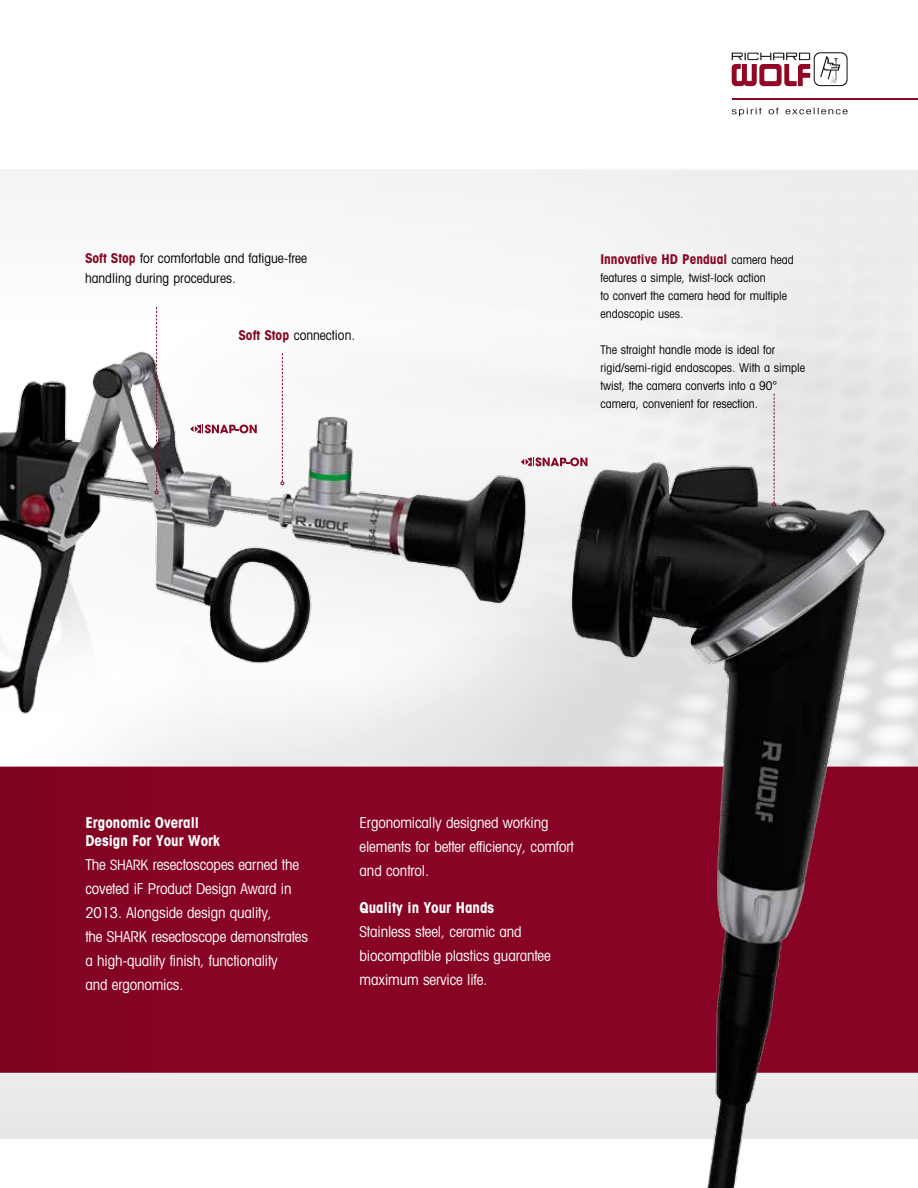
<style>
.page{position:relative;width:918px;height:1188px;background:#fff}
.page>*{position:absolute;margin:0;border:0;box-sizing:border-box;transform-origin:0 0}
.t1{font:condensed 15px/24px "Avant Garde";letter-spacing:-.01em;color:#fff}
.t2{font:700 condensed 15px/18px "Avant Garde";color:#fff}
.t3{font:condensed 13.5px/19.5px "Avant Garde";color:#000}
.t4{font:700 condensed 13.5px "Avant Garde";color:#870925}
.t5{font:condensed 12px/18px "Avant Garde";color:#000}
.s1{font-weight:700;color:#870925}
.s2{font-weight:400;font-size:12px;color:#000}
.s3{font-size:14.25px}
</style>
<div class="page">
<div style="left:0;top:170px;width:918px;height:197px;background:#f4f4f4"></div>
<div style="left:0;top:226px;width:105px;height:513px;background:#f8f8f9"></div>
<img style="left:0;top:257px;width:918px;height:931px">
<svg style="left:155px;top:307px;width:3px;height:187px"></svg>
<svg style="left:281px;top:353px;width:3px;height:132px"></svg>
<svg style="left:772px;top:394px;width:4px;height:113px"></svg>
<svg style="left:521px;top:457px;width:66px;height:9px"></svg>
<svg style="left:190px;top:425px;width:67px;height:8px"></svg>
<svg style="left:732px;top:108px;width:116px;height:8px"></svg>
<svg style="left:732px;top:52px;width:116px;height:34px"></svg>
<hr style="left:732px;top:98px;width:186px;height:1px;background:#910624">
<p class="t3" style="left:85px;top:248px;width:224px"><span class="s1">Soft Stop</span> for comfortable and fatigue-free handling during procedures.</p>
<p class="t3" style="left:238px;top:325px;width:118px"><span class="s1">Soft Stop</span> connection.</p>
<p class="t4" style="left:600px;top:251px;width:195px">Innovative HD Pendual <span class="s2">camera head</span></p>
<p class="t5" style="left:600px;top:269px;width:188px">features a simple, twist-lock action<br>to convert the camera head for multiple endoscopic uses.</p>
<p class="t5" style="left:600px;top:341px;width:206px">The straight handle mode is ideal for rigid/semi-rigid endoscopes. With a simple twist, the camera converts into a 90° camera, convenient for resection.</p>
<p class="t2" style="left:85px;top:813px;width:136px">Ergonomic Overall<br>Design For Your Work</p>
<p class="t1" style="left:85px;top:852px;width:224px">The <span class="s3">SHARK</span> resectoscopes earned the coveted iF Product Design Award in<br>2013. Alongside design quality,<br>the SHARK resectoscope demonstrates a high-quality finish, functionality<br>and ergonomics.</p>
<p class="t1" style="left:360px;top:810px;width:216px">Ergonomically designed working elements for better efficiency, comfort and control.</p>
<p class="t2" style="left:360px;top:898px;width:136px">Quality in Your Hands</p>
<p class="t1" style="left:360px;top:919px;width:193px">Stainless steel, ceramic and biocompatible plastics guarantee maximum service life.</p>
</div>
